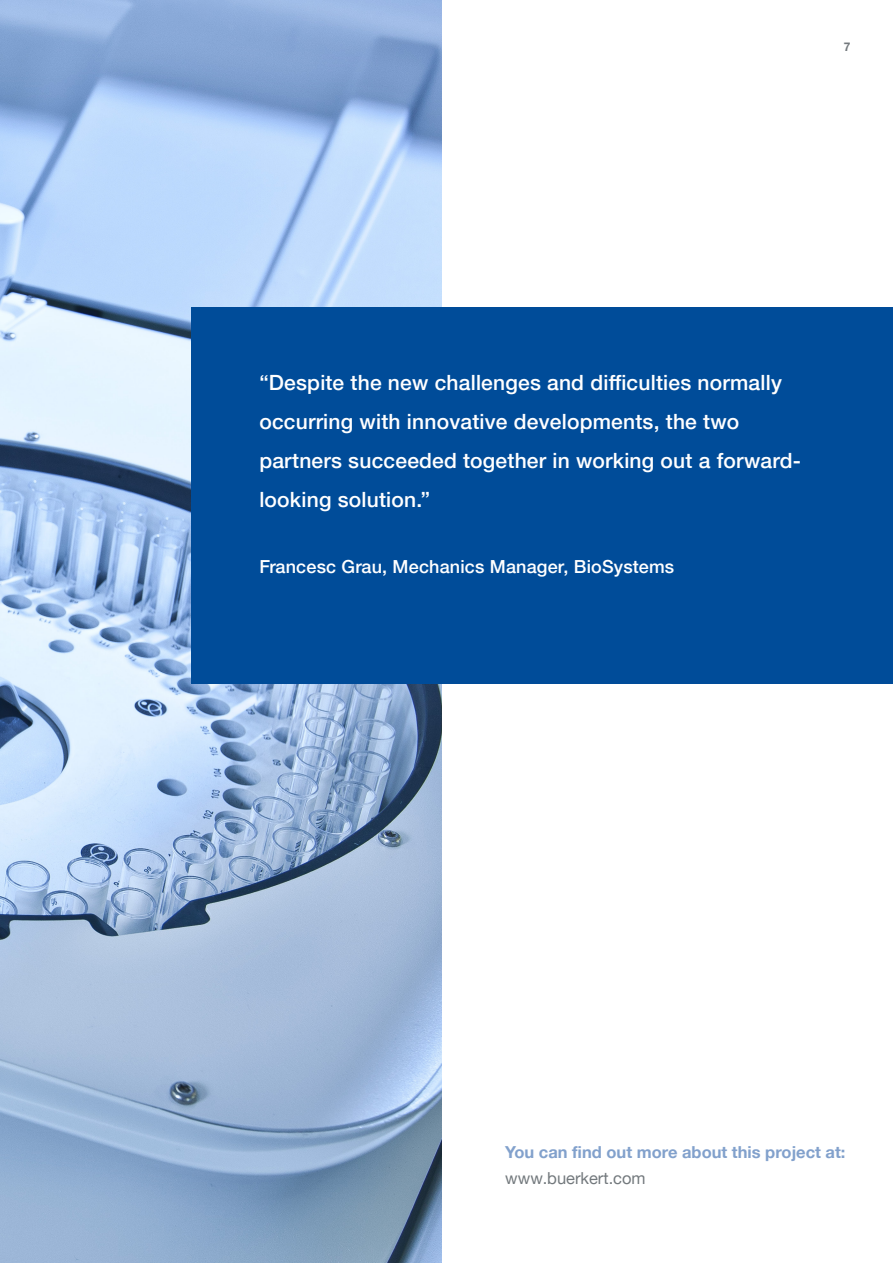
<style>
.page{position:relative;width:893px;height:1263px;background:#fff}
.page>*{position:absolute;margin:0;border:0;box-sizing:border-box;transform-origin:0 0}
.Zitat_Referenzen{font:500 21px/39px "Helvetica Neue LTW1 G";letter-spacing:.01em;color:#fff}
.Zitat_Name{font:500 18px "Helvetica Neue LTW1 G";letter-spacing:.01em;color:#fff}
.Mehr_Infos{font:700 16.5px "Helvetica Neue LTW1 G";color:#82a1cc}
.Infolink{font:16.5px "Helvetica Neue LTW1 G";color:#73797d}
.t1{font:700 12px "Helvetica Neue LTW1 G";color:#73797d}
</style>
<div class="page">
<img style="left:0;top:0;width:441px;height:1263px">
<div style="left:191px;top:307px;width:702px;height:377px;background:#004c99"></div>
<p class="t1" style="left:844px;top:39px;width:8px">7</p>
<p class="Zitat_Referenzen" style="left:259px;top:363px;width:543px">“Despite the new challenges and difficulties normally occurring with innovative developments, the two partners succeeded together in working out a forward&shy;looking solution.”</p>
<p class="Zitat_Name" style="left:259px;top:556px;width:416px">Francesc Grau, Mechanics Manager, BioSystems</p>
<p class="Mehr_Infos" style="left:505px;top:1141px;width:342px">You can find out more about this project at:</p>
<p class="Infolink" style="left:505px;top:1168px;width:142px">www.buerkert.com</p>
</div>
